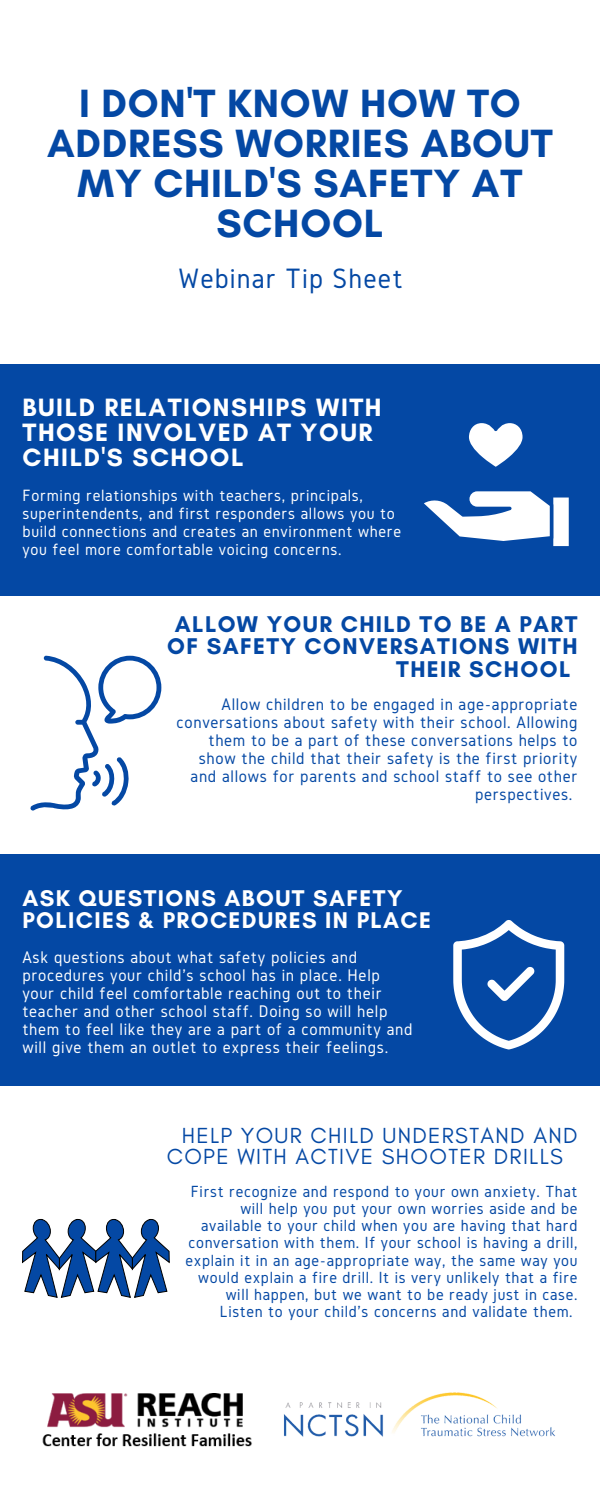
<style>
.page{position:relative;width:600px;height:1500px;background:#fff}
.page>*{position:absolute;margin:0;border:0;box-sizing:border-box;transform-origin:0 0}
.t1{font:700 40.2px/39.8px "Glacial Indifference";letter-spacing:.02em;color:#0448a4;text-align:center}
.t2{font:29.1px "Gidole";letter-spacing:.04em;color:#0448a4}
.t3{font:700 25.5px/24.7px "Glacial Indifference";letter-spacing:.06em;color:#fff}
.t4{font:700 23.2px "Glacial Indifference";letter-spacing:.06em;color:#0448a4}
.t5{font:700 23.2px/22.5px "Glacial Indifference";letter-spacing:.06em;color:#fff}
.t6{font:22.2px/21.6px "Glacial Indifference";letter-spacing:.06em;color:#0448a4}
.t7{font:17.5px/18px "Gidole";letter-spacing:.04em;color:#fff}
.t8{font:17.5px/18px "Gidole";letter-spacing:.04em;color:#0448a4;text-align:right}
.t9{font:17px/18px "Gidole";letter-spacing:.04em;color:#fff}
.t10{font:16.8px/17.3px "Gidole";letter-spacing:.04em;color:#0448a4;text-align:right}
</style>
<div class="page">
<div style="left:0;top:364px;width:600px;height:231px;background:#0448a4"></div>
<div style="left:0;top:855px;width:600px;height:231px;background:#0448a4"></div>
<img style="left:42px;top:1393px;width:210px;height:54px">
<svg style="left:424px;top:491px;width:145px;height:56px"></svg>
<svg style="left:469px;top:423px;width:54px;height:44px"></svg>
<svg style="left:30px;top:656px;width:131px;height:155px"></svg>
<svg style="left:22px;top:1219px;width:147px;height:78px"></svg>
<img style="left:283px;top:1392px;width:272px;height:45px">
<svg style="left:453px;top:920px;width:111px;height:130px"></svg>
<h1 class="t1" style="left:47px;top:83px;width:507px">I DON'T KNOW HOW TO<br>ADDRESS WORRIES ABOUT<br>MY CHILD'S SAFETY AT<br>SCHOOL</h1>
<h2 class="t2" style="left:179px;top:262px;width:226px">Webinar Tip Sheet</h2>
<h3 class="t3" style="left:23px;top:395px;width:361px">BUILD RELATIONSHIPS WITH<br>THOSE INVOLVED AT YOUR<br>CHILD'S SCHOOL</h3>
<p class="t9" style="left:23px;top:486px;width:380px">Forming relationships with teachers, principals, superintendents, and first responders allows you to build connections and creates an environment where you feel more comfortable voicing concerns.</p>
<h3 class="t4" style="left:175px;top:610px;width:404px">ALLOW YOUR CHILD TO BE A PART</h3>
<h3 class="t4" style="left:167px;top:632px;width:412px">OF SAFETY CONVERSATIONS WITH</h3>
<h3 class="t4" style="left:396px;top:655px;width:176px">THEIR SCHOOL</h3>
<p class="t8" style="left:177px;top:695px;width:402px">Allow children to be engaged in age-appropriate conversations about safety with their school. Allowing them to be a part of these conversations helps to show the child that their safety is the first priority and allows for parents and school staff to see other perspectives.</p>
<h3 class="t5" style="left:22px;top:886px;width:410px">ASK QUESTIONS ABOUT SAFETY<br>POLICIES &amp; PROCEDURES IN PLACE</h3>
<p class="t7" style="left:22px;top:947px;width:392px">Ask questions about what safety policies and procedures your child's school has in place. Help your child feel comfortable reaching out to their teacher and other school staff. Doing so will help them to feel like they are a part of a community and will give them an outlet to express their feelings.</p>
<h3 class="t6" style="left:167px;top:1124px;width:412px;text-indent:15px">HELP YOUR CHILD UNDERSTAND AND<br>COPE WITH ACTIVE SHOOTER DRILLS</h3>
<p class="t10" style="left:185px;top:1182px;width:394px">First recognize and respond to your own anxiety. That will help you put your own worries aside and be available to your child when you are having that hard conversation with them. If your school is having a drill, explain it in an age-appropriate way, the same way you would explain a fire drill. It is very unlikely that a fire will happen, but we want to be ready just in case.<br>Listen to your child's concerns and validate them.</p>
</div>
